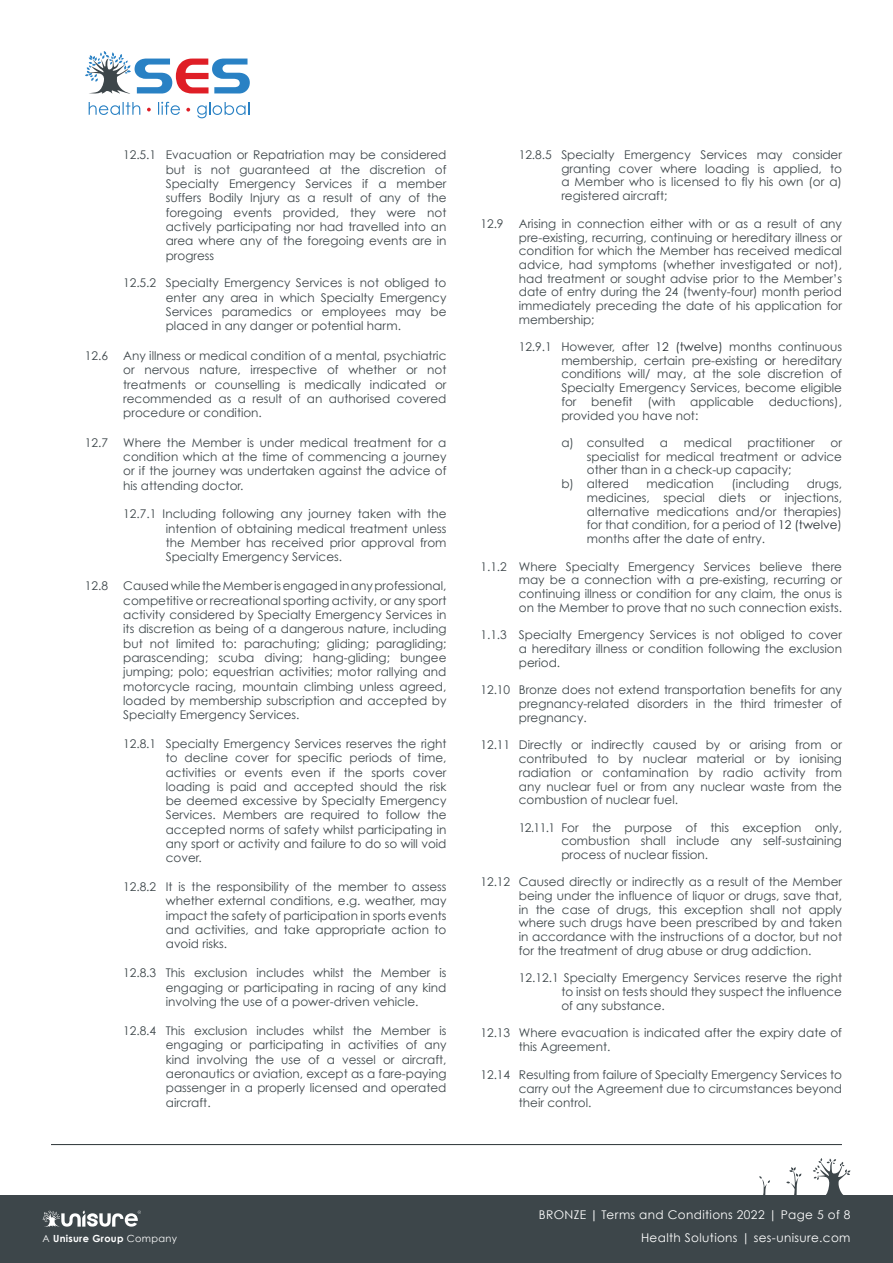
<style>
.page{position:relative;width:893px;height:1263px;background:#fff}
.page>*{position:absolute;margin:0;border:0;box-sizing:border-box;transform-origin:0 0}
.t1{font:12px/14.4px "Century Gothic";color:#3d464a;text-align:justify}
.t2{font:12px "Century Gothic";letter-spacing:.03em;color:#fff}
.t3{font:700 9.75px "Century Gothic";letter-spacing:.03em;color:#fff}
.s1{color:#2b3236}
.s2{font-weight:700}
.s3{font-weight:400}
</style>
<div class="page">
<div style="left:0;top:1195px;width:893px;height:68px;background:#3d464a"></div>
<svg style="left:759px;top:1176px;width:11px;height:19px"></svg>
<svg style="left:786px;top:1167px;width:16px;height:28px"></svg>
<svg style="left:813px;top:1158px;width:37px;height:37px"></svg>
<svg style="left:43px;top:1210px;width:98px;height:17px"></svg>
<hr style="left:51px;top:1144px;width:791px;height:1px;background:#2b3236">
<svg style="left:89px;top:102px;width:51px;height:13px"></svg>
<svg style="left:147px;top:108px;width:4px;height:3px"></svg>
<svg style="left:158px;top:102px;width:22px;height:13px"></svg>
<svg style="left:186px;top:108px;width:4px;height:4px"></svg>
<svg style="left:197px;top:102px;width:52px;height:16px"></svg>
<svg style="left:85px;top:51px;width:165px;height:43px"></svg>
<p class="t1" style="left:166px;top:148px;width:282px;text-indent:-43px">12.5.1 Evacuation or Repatriation may be considered but is not guaranteed at the discretion of Specialty Emergency Services if a member suffers Bodily Injury as a result of any of the foregoing events provided, they were not actively participating nor had travelled into an area where any of the foregoing events are in progress</p>
<p class="t1" style="left:166px;top:276px;width:282px;text-indent:-43px">12.5.2 Specialty Emergency Services is not obliged to enter any area in which Specialty Emergency Services paramedics or employees may be placed in any danger or potential harm.</p>
<p class="t1" style="left:85px;top:348px;width:25px">12.6</p>
<p class="t1" style="left:123px;top:348px;width:325px">Any illness or medical condition of a mental, psychiatric or nervous nature, irrespective of whether or not treatments or counselling is medically indicated or recommended as a result of an authorised covered procedure or condition.</p>
<p class="t1" style="left:85px;top:435px;width:25px">12.7</p>
<p class="t1" style="left:123px;top:435px;width:325px">Where the Member is under medical treatment for a condition which at the time of commencing a journey or if the journey was undertaken against the advice of his attending doctor.</p>
<p class="t1" style="left:166px;top:506px;width:282px;text-indent:-43px">12.7.1 Including following any journey taken with the intention of obtaining medical treatment unless the Member has received prior approval from Specialty Emergency Services.</p>
<p class="t1" style="left:85px;top:578px;width:25px">12.8</p>
<p class="t1" style="left:123px;top:578px;width:325px">Caused while the Member is engaged in any professional, competitive or recreational sporting activity, or any sport activity considered by Specialty Emergency Services in its discretion as being of a dangerous nature, including but not limited to: parachuting; gliding; paragliding; parascending; scuba diving; hang-gliding; bungee jumping; polo; equestrian activities; motor rallying and motorcycle racing, mountain climbing unless agreed, loaded by membership subscription and accepted by Specialty Emergency Services.</p>
<p class="t1" style="left:166px;top:736px;width:282px;text-indent:-43px">12.8.1 Specialty Emergency Services reserves the right to decline cover for specific periods of time, activities or events even if the sports cover loading is paid and accepted should the risk be deemed excessive by Specialty Emergency Services. Members are required to follow the accepted norms of safety whilst participating in any sport or activity and failure to do so will void cover.</p>
<p class="t1" style="left:166px;top:879px;width:282px;text-indent:-43px">12.8.2 It is the responsibility of the member to assess whether external conditions, e.g. weather, may impact the safety of participation in sports events and activities, and take appropriate action to avoid risks.</p>
<p class="t1" style="left:166px;top:966px;width:282px;text-indent:-43px">12.8.3 This exclusion includes whilst the Member is engaging or participating in racing of any kind involving the use of a power-driven vehicle.</p>
<p class="t1" style="left:166px;top:1023px;width:282px;text-indent:-43px">12.8.4 This exclusion includes whilst the Member is engaging or participating in activities of any kind involving the use of a vessel or aircraft, aeronautics or aviation, except as a fare-paying passenger in a properly licensed and operated aircraft.</p>
<p class="t1" style="left:561px;top:148px;width:282px;line-height:13.6px;text-indent:-43px">12.8.5 Specialty Emergency Services may consider granting cover where loading is applied, to a Member who is licensed to fly his own (or a) registered aircraft;</p>
<p class="t1" style="left:481px;top:216px;width:25px">12.9</p>
<p class="t1" style="left:519px;top:216px;width:325px;line-height:13.6px">Arising in connection either with or as a result of any pre-existing, recurring, continuing or hereditary illness or condition for which the Member has received medical advice, had symptoms (whether investigated or not), had treatment or sought advise prior to the Member’s date of entry during the 24 (twenty-four) month period immediately preceding the date of his application for membership;</p>
<p class="t1" style="left:561px;top:340px;width:282px;line-height:13.6px;text-indent:-43px">12.9.1 However, after <span class="s1">12 (twelve)</span> months continuous membership, certain pre-existing <span class="s1">or</span> hereditary conditions will/ may, at the sole discretion of Specialty Emergency Services, become eligible for benefit (with applicable deductions), provided you have not:</p>
<p class="t1" style="left:561px;top:435px;width:84px">a) consulted</p>
<p class="t1" style="left:660px;top:435px;width:10px">a</p>
<p class="t1" style="left:684px;top:435px;width:50px">medical</p>
<p class="t1" style="left:748px;top:435px;width:69px">practitioner</p>
<p class="t1" style="left:831px;top:435px;width:13px">or</p>
<p class="t1" style="left:587px;top:449px;width:257px">specialist for medical treatment or advice</p>
<p class="t1" style="left:587px;top:463px;width:206px">other than in a check-up capacity;</p>
<p class="t1" style="left:561px;top:476px;width:69px">b) altered</p>
<p class="t1" style="left:647px;top:476px;width:69px">medication</p>
<p class="t1" style="left:732px;top:476px;width:59px">(including</p>
<p class="t1" style="left:587px;top:477px;width:257px;line-height:13.6px;text-indent:220px">drugs, medicines, special diets or injections, alternative medications and/or therapies) for that condition, for a period of <span class="s1">12 (twelve</span>) months after the date of entry.</p>
<p class="t1" style="left:519px;top:559px;width:325px;line-height:13.6px;text-indent:-38px">1.1.2 Where Specialty Emergency Services believe there may be a connection with a pre-existing, recurring or continuing illness or condition for any claim, the onus is on the Member to prove that no such connection exists.</p>
<p class="t1" style="left:519px;top:628px;width:325px;line-height:13.6px;text-indent:-38px">1.1.3 Specialty Emergency Services is not obliged to cover a hereditary illness or condition following the exclusion period.</p>
<p class="t1" style="left:519px;top:683px;width:325px;line-height:13.6px;text-indent:-38px">12.10 Bronze does not extend transportation benefits for any pregnancy-related disorders in the third trimester of pregnancy.</p>
<p class="t1" style="left:519px;top:738px;width:325px;line-height:13.6px;text-indent:-38px">12.11 Directly or indirectly caused by or arising from or contributed to by nuclear material or by ionising radiation or contamination by radio activity from any nuclear fuel or from any nuclear waste from the combustion of nuclear fuel.</p>
<p class="t1" style="left:561px;top:820px;width:282px;line-height:13.6px;text-indent:-43px">12.11.1 For the purpose of this exception only, combustion shall include any self-sustaining process of nuclear fission.</p>
<p class="t1" style="left:519px;top:875px;width:325px;line-height:13.6px;text-indent:-38px">12.12 Caused directly or indirectly as a result of the Member being under the influence of liquor or drugs, save that, in the case of drugs, this exception shall not apply where such drugs have been prescribed by and taken in accordance with the instructions of a doctor, but not for the treatment of drug abuse or drug addiction.</p>
<p class="t1" style="left:561px;top:971px;width:282px;line-height:13.6px;text-indent:-43px">12.12.1 Specialty Emergency Services reserve the right to insist on tests should they suspect the influence of any substance.</p>
<p class="t1" style="left:519px;top:1026px;width:325px;line-height:13.6px;text-indent:-38px">12.13 Where evacuation is indicated after the expiry date of this Agreement.</p>
<p class="t1" style="left:519px;top:1067px;width:325px;line-height:14px;text-indent:-38px">12.14 Resulting from failure of Specialty Emergency Services to carry out the Agreement due to circumstances beyond their control.</p>
<p class="t2" style="left:539px;top:1208px;width:313px">BRONZE <span class="s2">|</span> Terms and Conditions 2022 | Page 5 of 8</p>
<p class="t3" style="left:43px;top:1230px;width:136px"><span class="s3">A</span> Unisure Group <span class="s3">Company</span></p>
<p class="t2" style="left:641px;top:1231px;width:211px">Health Solutions | ses-unisure.com</p>
</div>
